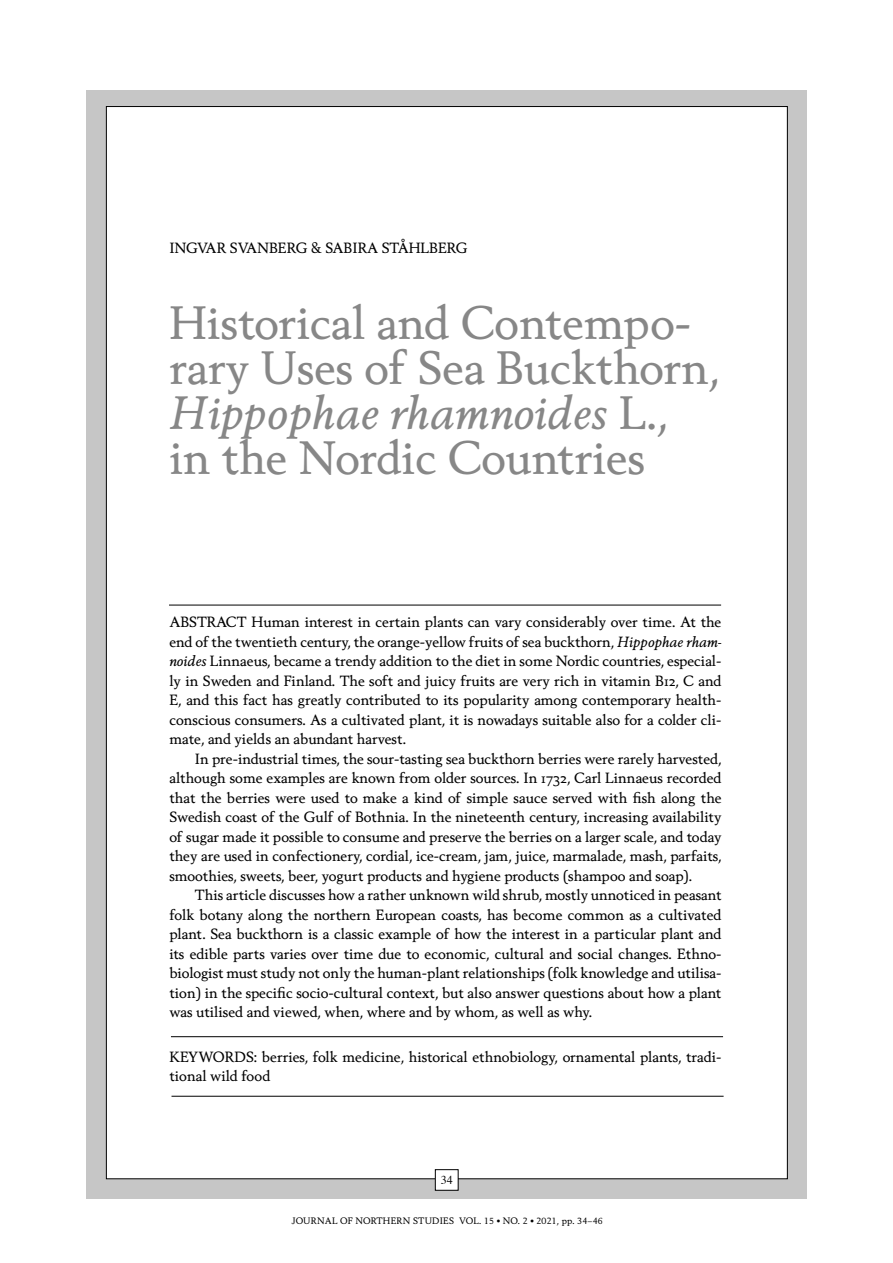
<style>
.page{position:relative;width:893px;height:1263px;background:#fff}
.page>*{position:absolute;margin:0;border:0;box-sizing:border-box;transform-origin:0 0}
.t1{font:45px/45px "Berling Nova Text Regular T";color:#878787}
.t2{font:45px "Berling Nova Text Italic T";color:#878787}
.t3{font:14.25px/19.5px "Berling Nova Text Regular Os F";color:#000;text-align:justify}
.t4{font:14.25px "Berling Nova Text Regular T";color:#000}
.t5{font:12px "Times";color:#000}
.t6{font:9px "Berling Nova Text Regular T";letter-spacing:.025em;color:#000}
.s1{font-family:"Berling Nova Text Regular T"}
.s2{font-family:"Berling Nova Text";font-style:italic}
</style>
<div class="page">
<div style="left:86px;top:91px;width:721px;height:1108px;background:#c6c6c6"></div>
<div style="left:106px;top:107px;width:681px;height:1072px;background:#fff"></div>
<div style="left:435px;top:1170px;width:23px;height:20px;background:#fff"></div>
<div style="left:435px;top:1169px;width:23px;height:21px;border:1px solid #000"></div>
<hr style="left:169px;top:605px;width:552px;height:1px;background:#000">
<hr style="left:171px;top:1036px;width:552px;height:1px;background:#000">
<hr style="left:171px;top:1096px;width:553px;height:1px;background:#000">
<p class="t4" style="left:169px;top:238px;width:300px">INGVAR SVANBERG &amp; SABIRA STÅHLBERG</p>
<h1 class="t1" style="left:169px;top:299px;width:552px">Historical and Contempo&shy;rary Uses of Sea Buckthorn,</h1>
<h1 class="t2" style="left:169px;top:384px;width:500px">Hippophae rhamnoides <span class="s1">L.,</span></h1>
<h1 class="t1" style="left:169px;top:434px;width:477px">in the Nordic Countries</h1>
<p class="t3" style="left:169px;top:612px;width:554px">ABSTRACT Human interest in certain plants can vary considerably over time. At the end of the twentieth century, the orange-yellow fruits of sea buckthorn, <span class="s2">Hippophae rham&shy;noides</span> Linnaeus, became a trendy addition to the diet in some Nordic countries, especial&shy;ly in Sweden and Finland. The soft and juicy fruits are very rich in vitamin B12, C and E, and this fact has greatly contributed to its popularity among contemporary health&shy;conscious consumers. As a cultivated plant, it is nowadays suitable also for a colder cli&shy;mate, and yields an abundant harvest.</p>
<p class="t3" style="left:169px;top:749px;width:554px;text-indent:26px">In pre-industrial times, the sour-tasting sea buckthorn berries were rarely harvested, although some examples are known from older sources. In 1732, Carl Linnaeus recorded that the berries were used to make a kind of simple sauce served with fish along the Swedish coast of the Gulf of Bothnia. In the nineteenth century, increasing availability of sugar made it possible to consume and preserve the berries on a larger scale, and today they are used in confectionery, cordial, ice-cream, jam, juice, marmalade, mash, parfaits, smoothies, sweets, beer, yogurt products and hygiene products (shampoo and soap).</p>
<p class="t3" style="left:169px;top:885px;width:554px;text-indent:26px">This article discusses how a rather unknown wild shrub, mostly unnoticed in peasant folk botany along the northern European coasts, has become common as a cultivated plant. Sea buckthorn is a classic example of how the interest in a particular plant and its edible parts varies over time due to economic, cultural and social changes. Ethno&shy;biologist must study not only the human-plant relationships (folk knowledge and utilisa&shy;tion) in the specific socio-cultural context, but also answer questions about how a plant was utilised and viewed, when, where and by whom, as well as why.</p>
<p class="t3" style="left:169px;top:1046px;width:554px">KEYWORDS: berries, folk medicine, historical ethnobiology, ornamental plants, tradi&shy;tional wild food</p>
<p class="t5" style="left:441px;top:1168px;width:13px">34</p>
<p class="t6" style="left:292px;top:1215px;width:313px">JOURNAL OF NORTHERN STUDIES VOL. 15 <sup>•</sup> NO. 2 <sup>•</sup> 2021, pp. 34–46</p>
</div>
